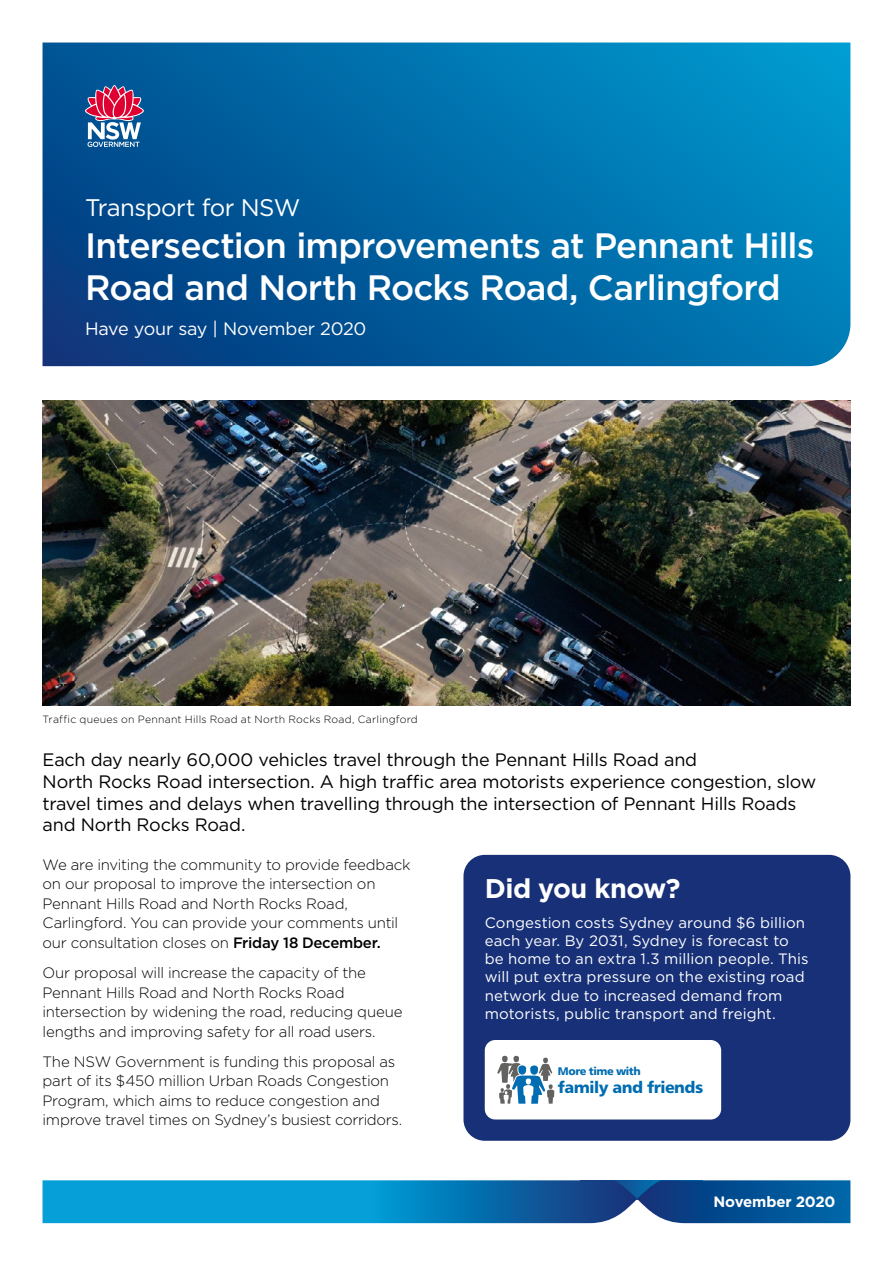
<style>
.page{position:relative;width:893px;height:1263px;background:#fff}
.page>*{position:absolute;margin:0;border:0;box-sizing:border-box;transform-origin:0 0}
._00_Cover_main_title{font:500 35.25px/42.3px "Gotham";letter-spacing:-.025em;color:#fff}
._03_Contact_Us_Title{font:700 27px "Gotham";letter-spacing:-.02em;color:#fff}
._00_Cover_sub_title{font:24px "Gotham";letter-spacing:-.025em;color:#fff}
._00_Cover_Intro___Bl{font:18px/21.6px "Gotham";letter-spacing:-.015em;color:#000}
._00_Cover_main_title-2{font:18px "Gotham";letter-spacing:-.015em;color:#fff}
.t1{font:700 16.2px "Trans Text Bd";letter-spacing:-.03em;color:#006cb1}
._02_Body_copy{font:300 15px/19.5px "Gotham";letter-spacing:-.015em;color:#000}
._03_Contact_Us_Body{font:15px/18px "Gotham";letter-spacing:.005em;color:#fff}
.t2{font:700 15px "Gotham";letter-spacing:-.01em;color:#fff}
.t3{font:700 11.1px "Trans Text Bd";letter-spacing:-.04em;color:#006cb1}
._06_Caption{font:300 10.5px "Gotham";letter-spacing:.025em;color:#000}
.s1{font-weight:500}
</style>
<div class="page">
<svg style="left:43px;top:43px;width:807px;height:323px;background:#0168a5"></svg>
<svg style="left:43px;top:1180px;width:807px;height:43px;background:#0d7bb8"></svg>
<svg style="left:85px;top:85px;width:59px;height:62px;background:#896c95"></svg>
<img style="left:43px;top:400px;width:807px;height:306px">
<div style="left:463px;top:855px;width:387px;height:286px;background:#173077;border-radius:21px"></div>
<div style="left:485px;top:1040px;width:236px;height:79px;background:#fff;border-radius:10px"></div>
<svg style="left:497px;top:1056px;width:57px;height:48px"></svg>
<p class="_00_Cover_sub_title" style="left:85px;top:192px;width:217px">Transport for NSW</p>
<p class="_00_Cover_main_title" style="left:85px;top:224px;width:731px">Intersection improvements at Pennant Hills<br>Road and North Rocks Road, Carlingford</p>
<p class="_00_Cover_main_title-2" style="left:85px;top:317px;width:283px">Have your say | November 2020</p>
<p class="_06_Caption" style="left:43px;top:712px;width:377px">Traffic queues on Pennant Hills Road at North Rocks Road, Carlingford</p>
<p class="_00_Cover_Intro___Bl" style="left:43px;top:749px;width:775px">Each day nearly 60,000 vehicles travel through the Pennant Hills Road and<br>North Rocks Road intersection. A high traffic area motorists experience congestion, slow travel times and delays when travelling through the intersection of Pennant Hills Roads and North Rocks Road.</p>
<p class="_02_Body_copy" style="left:43px;top:854px;width:369px">We are inviting the community to provide feedback on our proposal to improve the intersection on Pennant Hills Road and North Rocks Road, Carlingford. You can provide your comments until our consultation closes on <span class="s1">Friday 18 December.</span></p>
<p class="_02_Body_copy" style="left:43px;top:962px;width:361px">Our proposal will increase the capacity of the Pennant Hills Road and North Rocks Road intersection by widening the road, reducing queue lengths and improving safety for all road users.</p>
<p class="_02_Body_copy" style="left:43px;top:1051px;width:361px">The NSW Government is funding this proposal as part of its $450 million Urban Roads Congestion Program, which aims to reduce congestion and improve travel times on Sydney’s busiest corridors.</p>
<p class="_03_Contact_Us_Title" style="left:485px;top:870px;width:197px">Did you know?</p>
<p class="_03_Contact_Us_Body" style="left:485px;top:914px;width:325px">Congestion costs Sydney around $6 billion each year. By 2031, Sydney is forecast to be home to an extra 1.3 million people. This will put extra pressure on the existing road network due to increased demand from motorists, public transport and freight.</p>
<p class="t3" style="left:558px;top:1064px;width:84px">More time with</p>
<p class="t1" style="left:558px;top:1077px;width:147px">family and friends</p>
<p class="t2" style="left:713px;top:1192px;width:124px">November 2020</p>
</div>
